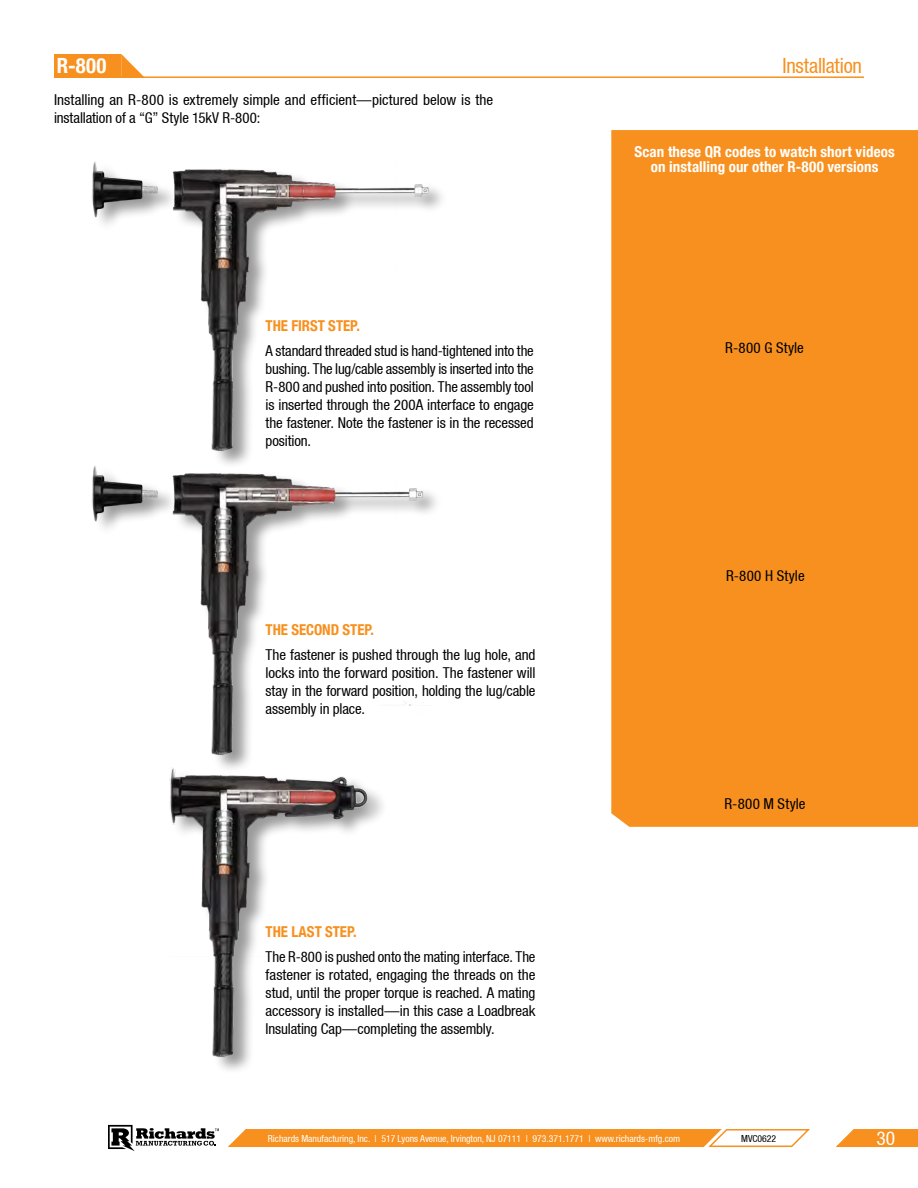
<style>
.page{position:relative;width:918px;height:1188px;background:#fff}
.page>*{position:absolute;margin:0;border:0;box-sizing:border-box;transform-origin:0 0}
.t1{font:condensed 21px "Helvetica 57";letter-spacing:-.01em;color:#f7901e}
.t2{font:700 condensed 21px "Helvetica 77";color:#fff}
.t3{font:condensed 19.5px "Helvetica 57";color:#fff}
.t4{font:condensed 15px/18px "Helvetica 57";letter-spacing:-.005em;color:#000;text-align:justify}
.t5{font:700 condensed 15px/15px "Helvetica 77";letter-spacing:.01em;color:#fff;text-align:center}
.t6{font:700 condensed 15px "Helvetica 77";color:#f7901e}
.t7{font:condensed 15px "Helvetica 57";letter-spacing:.02em;color:#000}
.t8{font:condensed 9.75px "Helvetica 57";letter-spacing:-.005em;color:#fff}
.t9{font:condensed 9.75px "Helvetica 57";letter-spacing:-.005em;color:#000}
</style>
<div class="page">
<svg style="left:228px;top:1129px;width:582px;height:18px;background:#f8a140"></svg>
<svg style="left:108px;top:1125px;width:111px;height:26px"></svg>
<svg style="left:836px;top:1129px;width:82px;height:18px"></svg>
<div style="left:611px;top:130px;width:307px;height:697px;background:#f7901e"></div>
<img style="left:170px;top:768px;width:203px;height:293px">
<img style="left:92px;top:161px;width:78px;height:64px">
<img style="left:92px;top:465px;width:78px;height:64px">
<img style="left:170px;top:169px;width:262px;height:286px">
<div style="left:175px;top:471px;width:268px;height:302px;background:#fff"></div>
<img style="left:170px;top:463px;width:262px;height:296px">
<hr style="left:54px;top:76px;width:810px;height:2px;background:#f7901e">
<div style="left:55px;top:55px;width:66px;height:22px;background:#f7901e"></div>
<div style="left:54px;top:54px;width:67px;height:24px;border:2px solid #f7901e"></div>
<svg style="left:120px;top:54px;width:27px;height:24px"></svg>
<h1 class="t2" style="left:57px;top:53px;width:51px">R-800</h1>
<h1 class="t1" style="left:782px;top:54px;width:81px">Installation</h1>
<p class="t4" style="left:54px;top:91px;width:441px">Installing an R-800 is extremely simple and efficient—pictured below is the installation of a “G” Style 15kV R-800:</p>
<p class="t6" style="left:266px;top:317px;width:96px">THE FIRST STEP.</p>
<p class="t4" style="left:266px;top:341px;width:270px">A standard threaded stud is hand-tightened into the bushing. The lug/cable assembly is inserted into the R-800 and pushed into position. The assembly tool is inserted through the 200A interface to engage the fastener. Note the fastener is in the recessed position.</p>
<p class="t6" style="left:266px;top:620px;width:110px">THE SECOND STEP.</p>
<p class="t4" style="left:266px;top:645px;width:272px">The fastener is pushed through the lug hole, and locks into the forward position. The fastener will stay in the forward position, holding the lug/cable assembly in place.</p>
<p class="t6" style="left:266px;top:923px;width:93px">THE LAST STEP.</p>
<p class="t4" style="left:266px;top:947px;width:271px">The R-800 is pushed onto the mating interface. The fastener is rotated, engaging the threads on the stud, until the proper torque is reached. A mating accessory is installed—in this case a Loadbreak Insulating Cap—completing the assembly.</p>
<p class="t5" style="left:635px;top:144px;width:262px">Scan these QR codes to watch short videos on installing our other R-800 versions</p>
<p class="t7" style="left:725px;top:339px;width:80px">R-800 G Style</p>
<p class="t7" style="left:726px;top:567px;width:80px">R-800 H Style</p>
<p class="t7" style="left:724px;top:795px;width:83px">R-800 M Style</p>
<p class="t8" style="left:268px;top:1132px;width:414px">Richards Manufacturing, Inc. | 517 Lyons Avenue, Irvington, NJ 07111 | 973.371.1771 | www.richards-mfg.com</p>
<p class="t9" style="left:741px;top:1132px;width:36px">MVC0622</p>
<h2 class="t3" style="left:876px;top:1127px;width:20px">30</h2>
</div>
